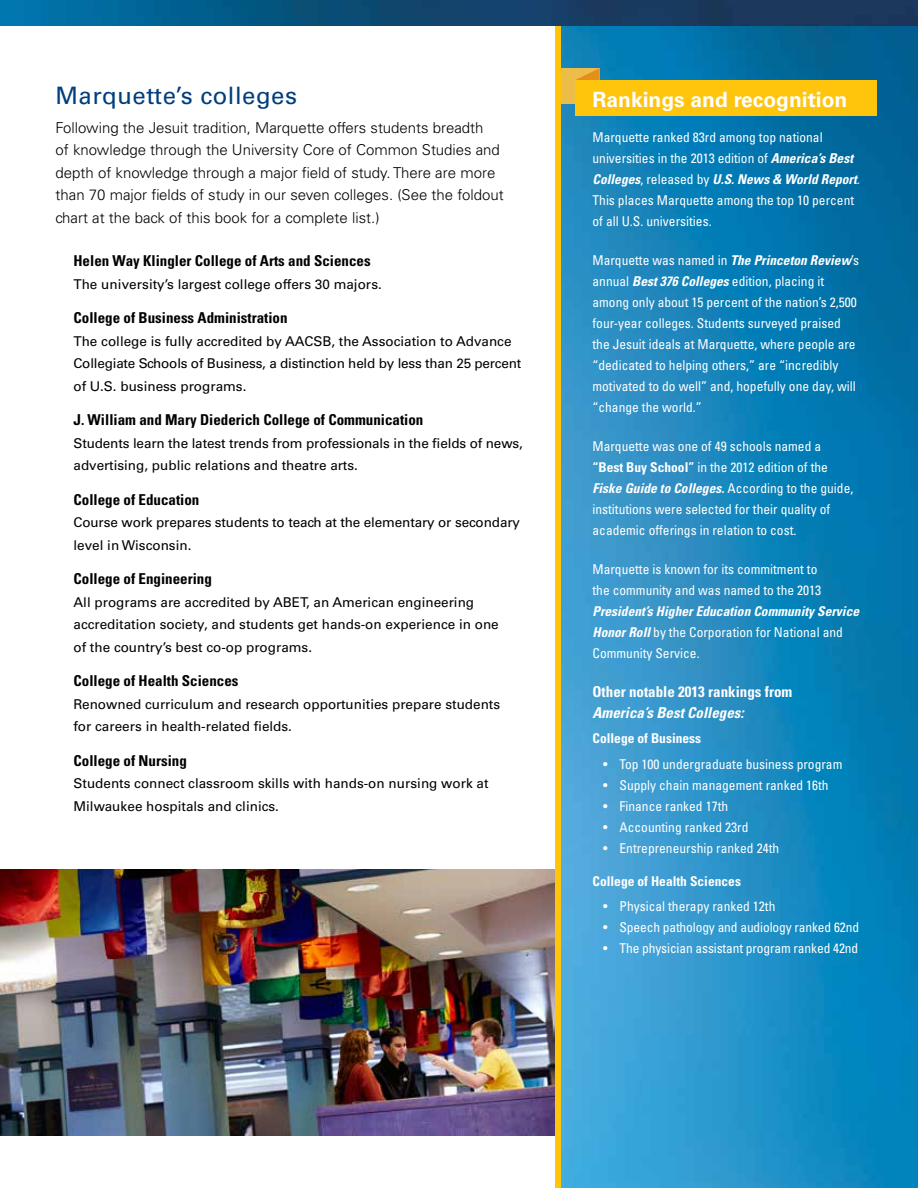
<style>
.page{position:relative;width:918px;height:1188px;background:#fff}
.page>*{position:absolute;margin:0;border:0;box-sizing:border-box;transform-origin:0 0}
.t1{font:24px "Univers LT Std";letter-spacing:.02em;color:#003e7e}
.t2{font:700 21px "Univers LT Std";color:#fff}
.t3{font:300 15px/22.5px "Univers LT Std";color:#000}
.t4{font:700 condensed 15px "Univers LT Std";color:#000}
.t5{font:700 condensed 15px "Univers LT Std";color:#fff}
.t6{font:italic 700 condensed 15px "Univers LT Std";color:#fff}
.t7{font:condensed 13.5px/21px "Univers LT Std";color:#fff}
.t8{font:13.5px/22.5px "Univers LT Std";color:#000}
.t9{font:italic 700 condensed 13.5px/21px "Univers LT Std";color:#fff}
.t10{font:700 condensed 13.5px "Univers LT Std";color:#fff}
.s1{font-weight:700;font-style:italic}
.s2{font-style:italic}
.s3{font-weight:700}
.s4{font-weight:400;font-style:normal}
</style>
<div class="page">
<img style="left:0;top:870px;width:555px;height:265px">
<img style="left:561px;top:25px;width:357px;height:1163px">
<div style="left:555px;top:0;width:6px;height:1188px;background:#ffc40c"></div>
<img style="left:0;top:0;width:918px;height:25px">
<div style="left:561px;top:68px;width:39px;height:35px;background:#ecbe49"></div>
<svg style="left:576px;top:68px;width:24px;height:12px"></svg>
<div style="left:575px;top:80px;width:302px;height:35px;background:#ffc40c"></div>
<h1 class="t1" style="left:56px;top:82px;width:243px">Marquette’s colleges</h1>
<p class="t3" style="left:56px;top:116px;width:450px">Following the Jesuit tradition, Marquette offers students breadth<br>of knowledge through the University Core of Common Studies and depth of knowledge through a major field of study. There are more than 70 major fields of study in our seven colleges. (See the foldout chart at the back of this book for a complete list.)</p>
<p class="t4" style="left:74px;top:252px;width:299px">Helen Way Klingler College of Arts and Sciences</p>
<p class="t8" style="left:74px;top:273px;width:310px">The university’s largest college offers 30 majors.</p>
<p class="t4" style="left:74px;top:309px;width:216px">College of Business Administration</p>
<p class="t8" style="left:74px;top:330px;width:449px">The college is fully accredited by AACSB, the Association to Advance<br>Collegiate Schools of Business, a distinction held by less than 25 percent of U.S. business programs.</p>
<p class="t4" style="left:74px;top:411px;width:351px">J. William and Mary Diederich College of Communication</p>
<p class="t8" style="left:74px;top:432px;width:451px">Students learn the latest trends from professionals in the fields of news, advertising, public relations and theatre arts.</p>
<p class="t4" style="left:74px;top:490px;width:127px">College of Education</p>
<p class="t8" style="left:74px;top:511px;width:448px">Course work prepares students to teach at the elementary or secondary level in Wisconsin.</p>
<p class="t4" style="left:74px;top:570px;width:140px">College of Engineering</p>
<p class="t8" style="left:74px;top:591px;width:427px">All programs are accredited by ABET, an American engineering accreditation society, and students get hands-on experience in one of the country’s best co-op programs.</p>
<p class="t4" style="left:74px;top:672px;width:167px">College of Health Sciences</p>
<p class="t8" style="left:74px;top:693px;width:428px">Renowned curriculum and research opportunities prepare students for careers in health-related fields.</p>
<p class="t4" style="left:74px;top:751px;width:115px">College of Nursing</p>
<p class="t8" style="left:74px;top:772px;width:417px">Students connect classroom skills with hands-on nursing work at<br>Milwaukee hospitals and clinics.</p>
<h2 class="t2" style="left:592px;top:87px;width:256px">Rankings and recognition</h2>
<p class="t7" style="left:592px;top:126px;width:269px">Marquette ranked 83rd among top national universities in the 2013 edition of <span class="s1">America’s Best Colleges</span>, released by <span class="s1">U.S. News &amp; World Report</span><span class="s2">.<br></span>This places Marquette among the top 10 percent of all U.S. universities.</p>
<p class="t7" style="left:592px;top:249px;width:268px">Marquette was named in <span class="s1">The Princeton Review</span>’s annual <span class="s1">Best 376 Colleges</span> edition, placing it among only about 15 percent of the nation’s 2,500 four-year colleges. Students surveyed praised the Jesuit ideals at Marquette, where people are “dedicated to helping others,” are “incredibly motivated to do well” and, hopefully one day, will “change the world.”</p>
<p class="t7" style="left:592px;top:435px;width:262px">Marquette was one of 49 schools named a <span class="s3">“Best Buy School”</span> in the 2012 edition of the <span class="s1">Fiske Guide to Colleges.</span> According to the guide, institutions were selected for their quality of academic offerings in relation to cost.</p>
<p class="t7" style="left:592px;top:558px;width:230px">Marquette is known for its commitment to the community and was named to the 2013</p>
<p class="t9" style="left:592px;top:600px;width:268px">President’s Higher Education Community Service<br>Honor Roll <span class="s4">by the Corporation for National and<br>Community Service.</span></p>
<p class="t5" style="left:592px;top:682px;width:201px">Other notable 2013 rankings from</p>
<p class="t6" style="left:592px;top:703px;width:153px">America’s Best Colleges:</p>
<p class="t10" style="left:592px;top:730px;width:110px">College of Business</p>
<p class="t7" style="left:603px;top:753px;width:241px">• Top 100 undergraduate business program</p>
<p class="t7" style="left:603px;top:774px;width:227px">• Supply chain management ranked 16th</p>
<p class="t7" style="left:603px;top:795px;width:127px">• Finance ranked 17th</p>
<p class="t7" style="left:603px;top:816px;width:147px">• Accounting ranked 23rd</p>
<p class="t7" style="left:603px;top:837px;width:178px">• Entrepreneurship ranked 24th</p>
<p class="t10" style="left:592px;top:872px;width:150px">College of Health Sciences</p>
<p class="t7" style="left:603px;top:896px;width:174px">• Physical therapy ranked 12th</p>
<p class="t7" style="left:603px;top:917px;width:258px">• Speech pathology and audiology ranked 62nd</p>
<p class="t7" style="left:603px;top:938px;width:257px">• The physician assistant program ranked 42nd</p>
</div>
